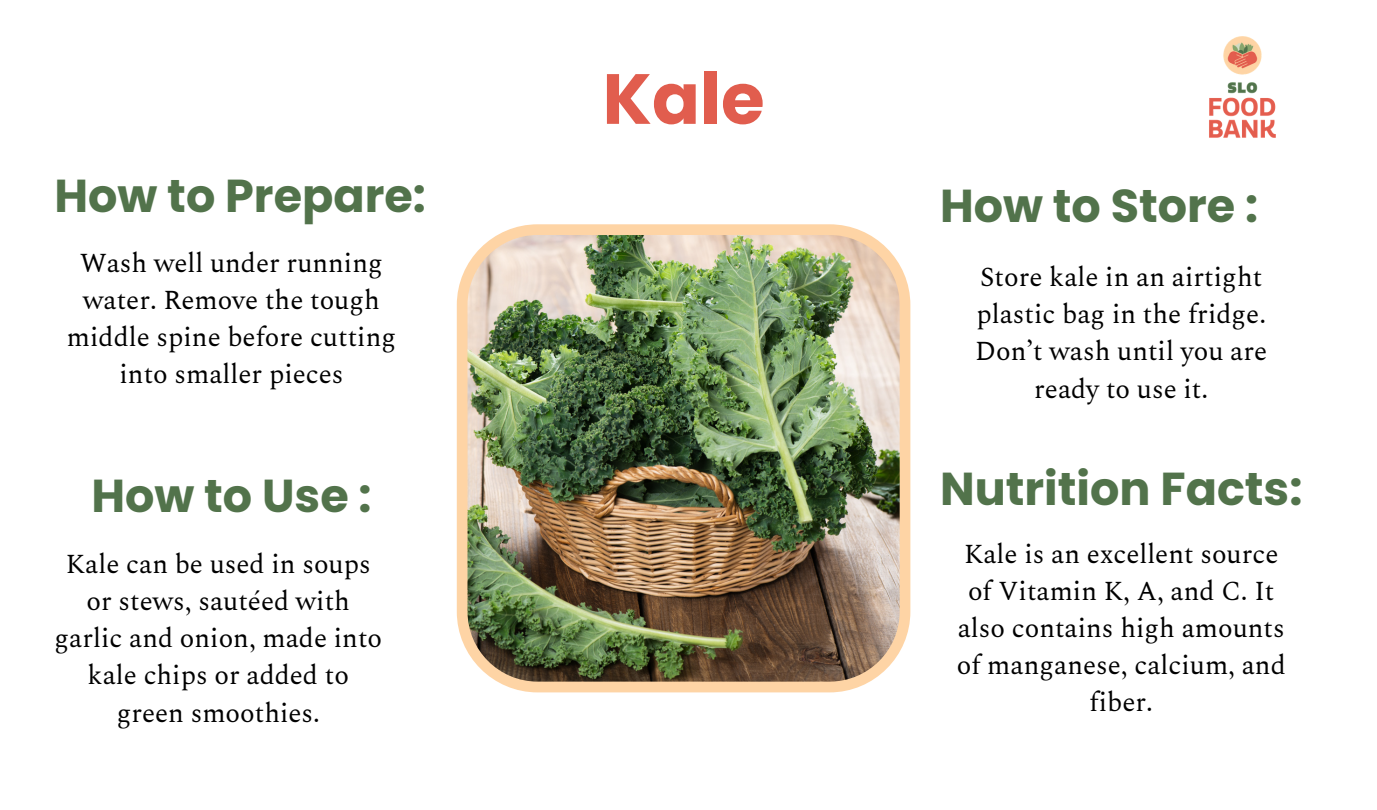
<style>
.page{position:relative;width:1377px;height:810px;background:#fff}
.page>*{position:absolute;margin:0;border:0;box-sizing:border-box;transform-origin:0 0}
.t1{font:700 70.88px "Poppins";color:#e15d4e}
.t2{font:700 46.12px "Poppins";color:#52734b}
.t3{font:27px "Spectral";color:#000}
</style>
<div class="page">
<img style="left:1209px;top:36px;width:67px;height:102px">
<img style="left:457px;top:224px;width:453px;height:468px">
<p class="t2" style="left:55px;top:164px;width:373px">How to Prepare:</p>
<p class="t3" style="left:80px;top:243px;width:304px">Wash well under running</p>
<p class="t3" style="left:83px;top:280px;width:298px">water. Remove the tough</p>
<p class="t3" style="left:67px;top:317px;width:331px">middle spine before cutting</p>
<p class="t3" style="left:120px;top:354px;width:226px">into smaller pieces</p>
<p class="t2" style="left:91px;top:464px;width:282px">How to Use :</p>
<p class="t3" style="left:66px;top:544px;width:306px">Kale can be used in soups</p>
<p class="t3" style="left:87px;top:582px;width:265px">or stews, sautéed with</p>
<p class="t3" style="left:54px;top:619px;width:329px">garlic and onion, made into</p>
<p class="t3" style="left:88px;top:656px;width:263px">kale chips or added to</p>
<p class="t3" style="left:117px;top:693px;width:205px">green smoothies.</p>
<p class="t1" style="left:603px;top:49px;width:164px">Kale</p>
<p class="t2" style="left:940px;top:174px;width:320px">How to Store :</p>
<p class="t3" style="left:980px;top:258px;width:284px">Store kale in an airtight</p>
<p class="t3" style="left:976px;top:295px;width:291px">plastic bag in the fridge.</p>
<p class="t3" style="left:975px;top:332px;width:293px">Don’t wash until you are</p>
<p class="t3" style="left:1034px;top:369px;width:176px">ready to use it.</p>
<p class="t2" style="left:940px;top:456px;width:364px">Nutrition Facts:</p>
<p class="t3" style="left:964px;top:534px;width:316px">Kale is an excellent source</p>
<p class="t3" style="left:968px;top:572px;width:308px">of Vitamin K, A, and C. It</p>
<p class="t3" style="left:958px;top:609px;width:329px">also contains high amounts</p>
<p class="t3" style="left:957px;top:646px;width:330px">of manganese, calcium, and</p>
<p class="t3" style="left:1090px;top:683px;width:65px">fiber.</p>
</div>
